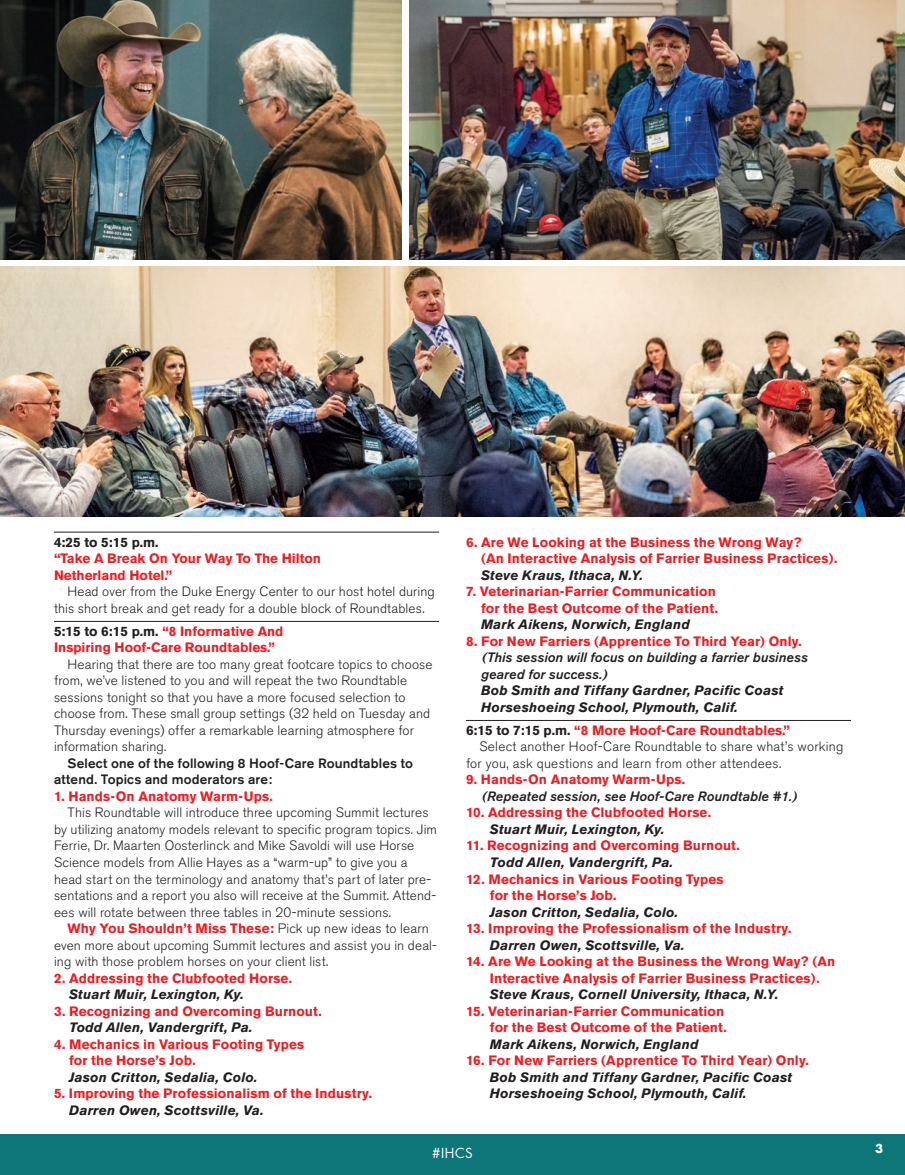
<style>
.page{position:relative;width:905px;height:1175px;background:#fff}
.page>*{position:absolute;margin:0;border:0;box-sizing:border-box;transform-origin:0 0}
.Scedule_Time_Body_Co{font:300 13.5px/16.5px "Akzidenz Grotesk BE";letter-spacing:.01em;color:#231f20}
.Numbered_Paragraph_s{font:700 13.5px/16.5px "Akzidenz Grotesk BE";letter-spacing:.01em;color:#ee1d23}
.Numbered_Paragraph_d{font:700 13.5px/16.5px "Akzidenz Grotesk BE";letter-spacing:.01em;color:#ee1d23}
.Numbered_Paragraph_s-2{font:italic 700 13.5px/16.5px "Akzidenz Grotesk BE";letter-spacing:.015em;color:#231f20}
._1_Schedule_Times__r{font:700 13.5px/16.5px "Akzidenz Grotesk BE";color:#ee1d23}
.Shouldn_t_Miss__red{font:300 13.5px/16.5px "Akzidenz Grotesk BE";letter-spacing:.01em;color:#231f20}
.Numbered_Paragraph_d-2{font:italic 700 13.5px/16.5px "Akzidenz Grotesk BE";letter-spacing:.015em;color:#231f20}
.Scedule_Time_Body_Co-2{font:500 13.5px/16.5px "Akzidenz Grotesk BE";letter-spacing:.01em;color:#231f20}
.Numbered_Paragraph_s-3{font:italic 500 13.5px/16.5px "Akzidenz Grotesk BE";letter-spacing:.01em;color:#231f20}
.t1{font:13.5px "Futura";color:#fff}
.t2{font:700 12px "Futura";color:#fff}
.s1{color:#231f20}
.s2{font-weight:700;color:#ee1d23}
.s3{font-style:italic;color:#231f20}
.s4{font-style:normal;color:#ee1d23}
.s5{font-weight:500}
.s6{font-weight:700;font-style:normal;color:#ee1d23}
</style>
<div class="page">
<div style="left:0;top:1134px;width:904px;height:40px;background:#0e7579"></div>
<hr style="left:54px;top:532px;width:385px;height:1px;background:#231f20">
<hr style="left:54px;top:621px;width:385px;height:1px;background:#231f20">
<hr style="left:466px;top:720px;width:384px;height:1px;background:#231f20">
<img style="left:0;top:0;width:401px;height:260px">
<img style="left:409px;top:0;width:495px;height:260px">
<img style="left:0;top:266px;width:904px;height:250px">
<p class="_1_Schedule_Times__r" style="left:54px;top:534px;width:268px"><span class="s1">4:25 to 5:15 p.m.<br></span>“Take A Break On Your Way To The Hilton<br>Netherland Hotel.”</p>
<p class="Scedule_Time_Body_Co" style="left:54px;top:583px;width:382px;text-indent:14px">Head over from the Duke Energy Center to our host hotel during this short break and get ready for a double block of Roundtables.</p>
<p class="_1_Schedule_Times__r" style="left:54px;top:623px;width:231px"><span class="s1">5:15 to 6:15 p.m.</span> “8 Informative And<br>Inspiring Hoof-Care Roundtables.”</p>
<p class="Scedule_Time_Body_Co" style="left:54px;top:656px;width:380px;text-indent:14px">Hearing that there are too many great footcare topics to choose from, we’ve listened to you and will repeat the two Roundtable sessions tonight so that you have a more focused selection to choose from. These small group settings (32 held on Tuesday and Thursday evenings) offer a remarkable learning atmosphere for information sharing.</p>
<p class="Scedule_Time_Body_Co-2" style="left:54px;top:755px;width:360px;text-indent:14px">Select one of the following 8 Hoof-Care Roundtables to attend. Topics and moderators are:</p>
<p class="Numbered_Paragraph_s" style="left:54px;top:788px;width:220px">1. Hands-On Anatomy Warm-Ups.</p>
<p class="Scedule_Time_Body_Co" style="left:54px;top:804px;width:384px;text-indent:14px">This Roundtable will introduce three upcoming Summit lectures by utilizing anatomy models relevant to specific program topics. Jim Ferrie, Dr. Maarten Oosterlinck and Mike Savoldi will use Horse Science models from Allie Hayes as a “warm-up” to give you a head start on the terminology and anatomy that’s part of later pre&shy;sentations and a report you also will receive at the Summit. Attend&shy;ees will rotate between three tables in 20-minute sessions.</p>
<p class="Shouldn_t_Miss__red" style="left:54px;top:920px;width:384px;text-indent:14px"><span class="s2">Why You Shouldn’t Miss These:</span> Pick up new ideas to learn even more about upcoming Summit lectures and assist you in deal&shy;ing with those problem horses on your client list.</p>
<p class="Numbered_Paragraph_s" style="left:69px;top:969px;width:224px;text-indent:-15px">2. Addressing the Clubfooted Horse.<br><span class="s3">Stuart Muir, Lexington, Ky.</span></p>
<p class="Numbered_Paragraph_s" style="left:69px;top:1002px;width:254px;text-indent:-15px">3. Recognizing and Overcoming Burnout.<br><span class="s3">Todd Allen, Vandergrift, Pa.</span></p>
<p class="Numbered_Paragraph_s" style="left:69px;top:1035px;width:237px;text-indent:-15px">4. Mechanics in Various Footing Types for the Horse’s Job.<br><span class="s3">Jason Critton, Sedalia, Colo.</span></p>
<p class="Numbered_Paragraph_s" style="left:69px;top:1085px;width:304px;text-indent:-15px">5. Improving the Professionalism of the Industry.<br><span class="s3">Darren Owen, Scottsville, Va.</span></p>
<p class="Numbered_Paragraph_s" style="left:481px;top:534px;width:358px;text-indent:-15px">6. Are We Looking at the Business the Wrong Way?<br>(An Interactive Analysis of Farrier Business Practices).<br><span class="s3">Steve Kraus, Ithaca, N.Y.</span></p>
<p class="Numbered_Paragraph_s" style="left:481px;top:583px;width:238px;text-indent:-15px">7. Veterinarian-Farrier Communication for the Best Outcome of the Patient.<br><span class="s3">Mark Aikens, Norwich, England</span></p>
<p class="Numbered_Paragraph_s-2" style="left:481px;top:632px;width:328px;text-indent:-15px"><span class="s4">8. For New Farriers (Apprentice To Third Year) Only. </span><span class="s5">(This session will focus on building a farrier business geared for success.)<br></span>Bob Smith and Tiffany Gardner, Pacific Coast Horseshoeing School, Plymouth, Calif.</p>
<p class="_1_Schedule_Times__r" style="left:466px;top:722px;width:325px"><span class="s1">6:15 to 7:15 p.m.</span> “8 More Hoof-Care Roundtables.”</p>
<p class="Scedule_Time_Body_Co" style="left:466px;top:738px;width:379px;text-indent:14px">Select another Hoof-Care Roundtable to share what’s working for you, ask questions and learn from other attendees.</p>
<p class="Numbered_Paragraph_s-3" style="left:481px;top:771px;width:318px;text-indent:-15px"><span class="s6">9. Hands-On Anatomy Warm-Ups.<br></span>(Repeated session, see Hoof-Care Roundtable #1.)</p>
<p class="Numbered_Paragraph_d" style="left:490px;top:804px;width:223px;text-indent:-24px">10. Addressing the Clubfooted Horse.<br><span class="s3">Stuart Muir, Lexington, Ky.</span></p>
<p class="Numbered_Paragraph_d" style="left:490px;top:837px;width:252px;text-indent:-24px">11. Recognizing and Overcoming Burnout.<br><span class="s3">Todd Allen, Vandergrift, Pa.</span></p>
<p class="Numbered_Paragraph_d" style="left:490px;top:870px;width:235px;text-indent:-24px">12. Mechanics in Various Footing Types for the Horse’s Job.<br><span class="s3">Jason Critton, Sedalia, Colo.</span></p>
<p class="Numbered_Paragraph_d" style="left:490px;top:920px;width:303px;text-indent:-24px">13. Improving the Professionalism of the Industry.<br><span class="s3">Darren Owen, Scottsville, Va.</span></p>
<p class="Numbered_Paragraph_d" style="left:490px;top:953px;width:347px;text-indent:-24px">14. Are We Looking at the Business the Wrong Way? (An<br>Interactive Analysis of Farrier Business Practices).<br><span class="s3">Steve Kraus, Cornell University, Ithaca, N.Y.</span></p>
<p class="Numbered_Paragraph_d" style="left:490px;top:1002px;width:238px;text-indent:-24px">15. Veterinarian-Farrier Communication for the Best Outcome of the Patient.<br><span class="s3">Mark Aikens, Norwich, England</span></p>
<p class="Numbered_Paragraph_d-2" style="left:490px;top:1052px;width:321px;text-indent:-24px"><span class="s4">16. For New Farriers (Apprentice To Third Year) Only.<br></span>Bob Smith and Tiffany Gardner, Pacific Coast<br>Horseshoeing School, Plymouth, Calif.</p>
<p class="t1" style="left:432px;top:1143px;width:42px">#IHCS</p>
<p class="t2" style="left:875px;top:1139px;width:10px">3</p>
</div>
